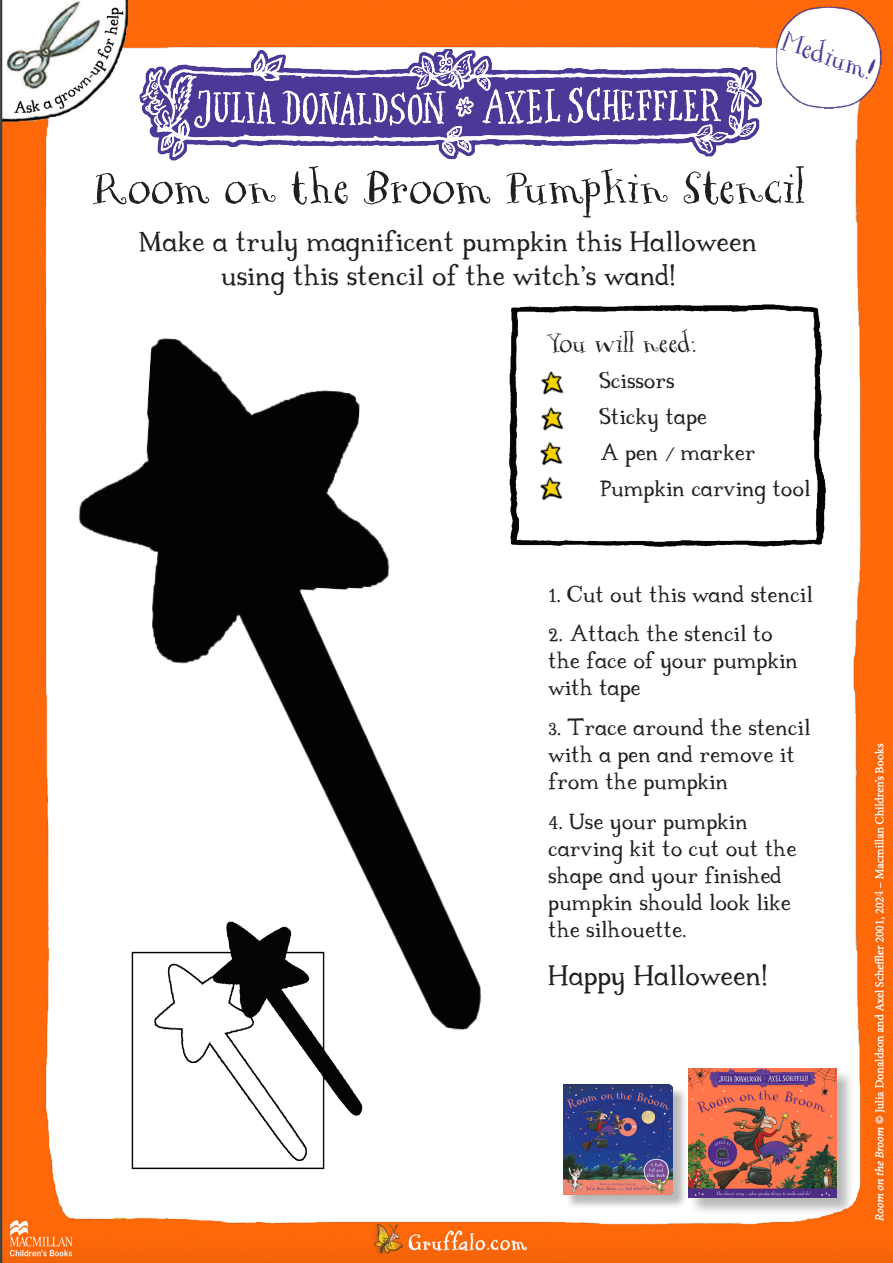
<style>
.page{position:relative;width:893px;height:1263px;background:#fff}
.page>*{position:absolute;margin:0;border:0;box-sizing:border-box;transform-origin:0 0}
.t1{font:55.5px "Axelinfant Macmillan";color:#231f20}
.t2{font:33px "Axelinfant Macmillan";color:#4d3896}
.t3{font:31.5px "Axelinfant Macmillan";color:#231f20}
.t4{font:30px/34.5px "The Lady Fa Ra";color:#231f20;text-align:center}
.t5{font:24px/27px "The Lady Fa Ra";color:#231f20}
</style>
<div class="page">
<img style="left:0;top:0;width:893px;height:1263px">
<div style="left:689px;top:1069px;width:165px;height:146px;background:#231f20;opacity:.31"></div>
<img style="left:688px;top:1068px;width:148px;height:129px">
<div style="left:565px;top:1086px;width:123px;height:123px;background:#231f20;opacity:.31"></div>
<img style="left:563px;top:1084px;width:110px;height:110px">
<img style="left:540px;top:357px;width:32px;height:36px">
<img style="left:540px;top:393px;width:32px;height:53px">
<img style="left:540px;top:428px;width:31px;height:35px">
<img style="left:540px;top:463px;width:31px;height:52px">
<img style="left:124px;top:47px;width:649px;height:123px">
<img style="left:30px;top:304px;width:510px;height:759px">
<img style="left:85px;top:869px;width:333px;height:333px">
<img style="left:771px;top:0;width:115px;height:114px">
<p class="t2" style="left:788px;top:23px;width:97px;rotate:19deg">Medium!</p>
<p class="t1" style="left:92px;top:158px;width:715px">Room on the Broom Pumpkin Stencil</p>
<p class="t4" style="left:139px;top:226px;width:620px">Make a truly magnificent pumpkin this Halloween using this stencil of the witch’s wand!</p>
<p class="t3" style="left:546px;top:327px;width:151px">You will need:</p>
<p class="t5" style="left:600px;top:369px;width:76px">Scissors</p>
<p class="t5" style="left:600px;top:405px;width:109px">Sticky tape</p>
<p class="t5" style="left:600px;top:441px;width:157px">A pen / marker</p>
<p class="t5" style="left:546px;top:477px;width:13px">o</p>
<p class="t5" style="left:600px;top:477px;width:212px">Pumpkin carving tool</p>
<p class="t5" style="left:549px;top:582px;width:266px">1. Cut out this wand stencil</p>
<p class="t5" style="left:549px;top:622px;width:251px">2. Attach the stencil to the face of your pumpkin with tape</p>
<p class="t5" style="left:549px;top:716px;width:264px">3. Trace around the stencil with a pen and remove it from the pumpkin</p>
<p class="t5" style="left:549px;top:809px;width:250px">4. Use your pumpkin carving kit to cut out the shape and your finished pumpkin should look like the silhouette.</p>
<p class="t4" style="left:549px;top:961px;width:221px">Happy Halloween!</p>
</div>
